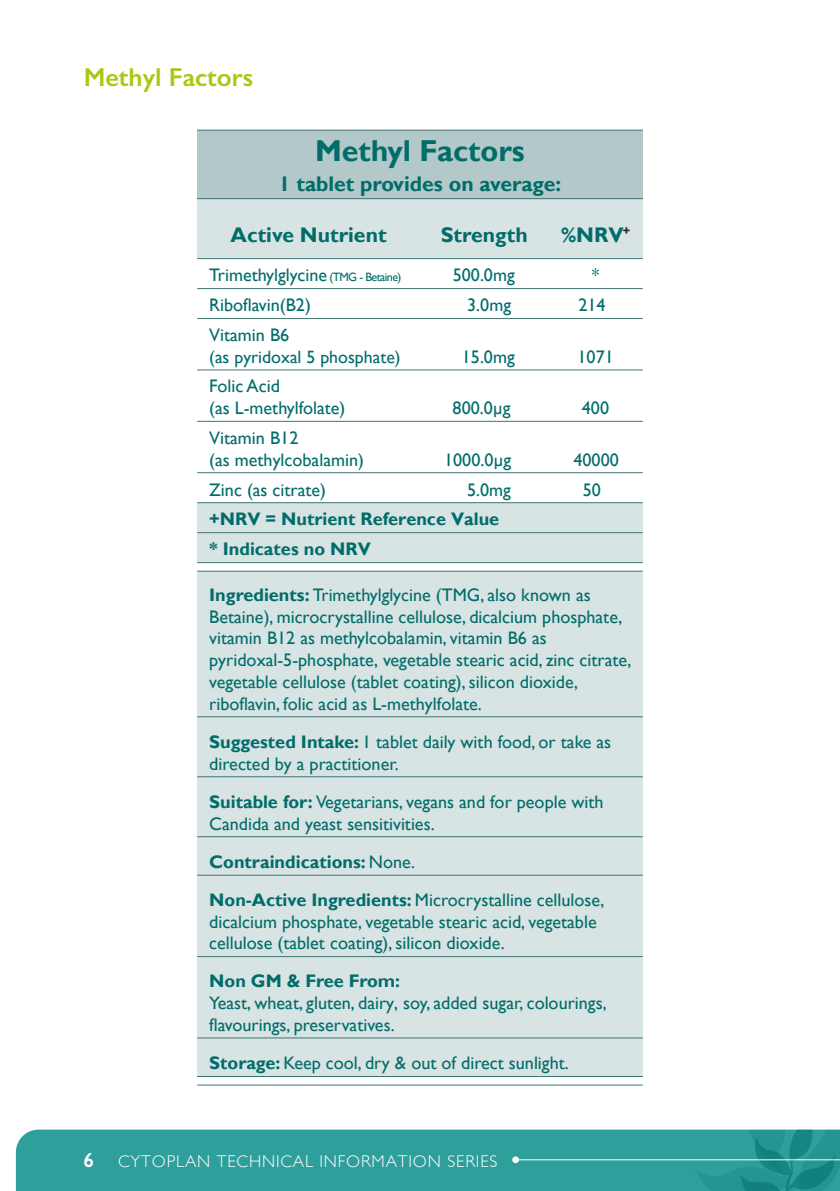
<style>
.page{position:relative;width:840px;height:1191px;background:#fff}
.page>*{position:absolute;margin:0;border:0;box-sizing:border-box;transform-origin:0 0}
.t1{font:700 30.2px "Gill Sans";color:#006d6a}
.t2{font:600 26px "Gill Sans";color:#aac811}
.t3{font:700 21.2px "Gill Sans";color:#006d6a}
.t4{font:18.2px/21.8px "Gill Sans";color:#006d6a}
.t5{font:700 18.2px/30px "Gill Sans";color:#006d6a}
.t6{font:17.8px "Gill Sans";color:#006d6a}
.t7{font:300 17px "Gill Sans";letter-spacing:.05em;color:#fff}
.s1{font-size:12px}
.s2{font-weight:700}
.s3{font-weight:400}
.s4{font-weight:600;font-size:20px}
</style>
<div class="page">
<div style="left:16px;top:1129px;width:678px;height:62px;background:#2f9f9c"></div>
<div style="left:512px;top:1156px;width:6px;height:7px;background:#fff;border-radius:50%"></div>
<svg style="left:694px;top:1129px;width:145px;height:62px;background:#289693"></svg>
<hr style="left:514px;top:1159px;width:325px;height:1px;background:#fff">
<div style="left:197px;top:130px;width:445px;height:69px;background:#b3c8c8"></div>
<div style="left:197px;top:199px;width:223px;height:60px;background:#d8e3e3"></div>
<div style="left:420px;top:199px;width:128px;height:60px;background:#d8e3e3"></div>
<div style="left:548px;top:199px;width:94px;height:60px;background:#d8e3e3"></div>
<div style="left:197px;top:503px;width:445px;height:29px;background:#d8e3e3"></div>
<div style="left:197px;top:532px;width:445px;height:30px;background:#d8e3e3"></div>
<div style="left:197px;top:571px;width:445px;height:146px;background:#d8e3e3"></div>
<div style="left:197px;top:717px;width:445px;height:59px;background:#d8e3e3"></div>
<div style="left:197px;top:776px;width:445px;height:60px;background:#d8e3e3"></div>
<div style="left:197px;top:836px;width:445px;height:39px;background:#d8e3e3"></div>
<div style="left:197px;top:875px;width:445px;height:81px;background:#d8e3e3"></div>
<div style="left:197px;top:956px;width:445px;height:82px;background:#d8e3e3"></div>
<div style="left:197px;top:1038px;width:445px;height:38px;background:#d8e3e3"></div>
<hr style="left:197px;top:130px;width:445px;height:1px;background:#407473">
<hr style="left:197px;top:198px;width:445px;height:1px;background:#407473">
<hr style="left:197px;top:258px;width:445px;height:1px;background:#407473">
<hr style="left:197px;top:288px;width:445px;height:1px;background:#407473">
<hr style="left:197px;top:318px;width:445px;height:1px;background:#407473">
<hr style="left:197px;top:369px;width:445px;height:1px;background:#407473">
<hr style="left:197px;top:421px;width:445px;height:1px;background:#407473">
<hr style="left:197px;top:472px;width:445px;height:1px;background:#407473">
<hr style="left:197px;top:502px;width:445px;height:1px;background:#407473">
<hr style="left:197px;top:532px;width:445px;height:1px;background:#407473">
<hr style="left:197px;top:562px;width:445px;height:1px;background:#407473">
<hr style="left:197px;top:571px;width:445px;height:1px;background:#407473">
<hr style="left:197px;top:716px;width:445px;height:1px;background:#407473">
<hr style="left:197px;top:776px;width:445px;height:1px;background:#407473">
<hr style="left:197px;top:836px;width:445px;height:1px;background:#407473">
<hr style="left:197px;top:875px;width:445px;height:1px;background:#407473">
<hr style="left:197px;top:956px;width:445px;height:1px;background:#407473">
<hr style="left:197px;top:1037px;width:445px;height:1px;background:#407473">
<hr style="left:197px;top:1076px;width:445px;height:1px;background:#407473">
<hr style="left:197px;top:1084px;width:445px;height:1px;background:#407473">
<h2 class="t2" style="left:84px;top:61px;width:171px">Methyl Factors</h2>
<h1 class="t1" style="left:315px;top:132px;width:211px">Methyl Factors</h1>
<p class="t3" style="left:279px;top:171px;width:283px">1 tablet provides on average:</p>
<p class="t3" style="left:230px;top:222px;width:157px">Active Nutrient</p>
<p class="t3" style="left:440px;top:222px;width:88px">Strength</p>
<p class="t3" style="left:560px;top:222px;width:71px">%NRV<sup>+</sup></p>
<p class="t4" style="left:209px;top:265px;width:193px">Trimethylglycine <span class="s1">(TMG - Betaine)</span></p>
<p class="t4" style="left:452px;top:265px;width:63px">500.0mg</p>
<p class="t4" style="left:591px;top:265px;width:9px">*</p>
<p class="t4" style="left:209px;top:295px;width:103px">Riboflavin(B2)</p>
<p class="t4" style="left:467px;top:295px;width:45px">3.0mg</p>
<p class="t4" style="left:578px;top:295px;width:29px">214</p>
<p class="t4" style="left:209px;top:324px;width:81px">Vitamin B6</p>
<p class="t6" style="left:209px;top:346px;width:193px">(as pyridoxal 5 phosphate)</p>
<p class="t4" style="left:461px;top:346px;width:54px">15.0mg</p>
<p class="t4" style="left:577px;top:346px;width:38px">1071</p>
<p class="t4" style="left:209px;top:376px;width:137px">Folic Acid<br>(as L-methylfolate)</p>
<p class="t4" style="left:452px;top:397px;width:59px">800.0µg</p>
<p class="t4" style="left:581px;top:397px;width:29px">400</p>
<p class="t4" style="left:209px;top:427px;width:156px">Vitamin B12<br>(as methylcobalamin)</p>
<p class="t4" style="left:444px;top:449px;width:69px">1000.0µg</p>
<p class="t4" style="left:573px;top:449px;width:47px">40000</p>
<p class="t4" style="left:209px;top:479px;width:118px">Zinc (as citrate)</p>
<p class="t4" style="left:467px;top:479px;width:45px">5.0mg</p>
<p class="t4" style="left:582px;top:479px;width:20px">50</p>
<p class="t5" style="left:209px;top:505px;width:291px">+NRV = Nutrient Reference Value * Indicates no NRV</p>
<p class="t4" style="left:209px;top:584px;width:423px"><span class="s2">Ingredients:</span> Trimethylglycine (TMG, also known as Betaine), microcrystalline cellulose, dicalcium phosphate, vitamin B12 as methylcobalamin, vitamin B6 as pyridoxal-5-phosphate, vegetable stearic acid, zinc citrate, vegetable cellulose (tablet coating), silicon dioxide, riboflavin, folic acid as L-methylfolate.</p>
<p class="t4" style="left:209px;top:731px;width:403px"><span class="s2">Suggested Intake:</span> 1 tablet daily with food, or take as directed by a practitioner.</p>
<p class="t4" style="left:209px;top:791px;width:395px"><span class="s2">Suitable for:</span> Vegetarians, vegans and for people with<br>Candida and yeast sensitivities.</p>
<p class="t5" style="left:209px;top:843px;width:396px;line-height:37.8px">Contraindications: <span class="s3">None.<br></span>Non-Active Ingredients: <span class="s3">Microcrystalline cellulose,</span></p>
<p class="t4" style="left:209px;top:911px;width:389px">dicalcium phosphate, vegetable stearic acid, vegetable cellulose (tablet coating), silicon dioxide.</p>
<p class="t5" style="left:209px;top:966px;width:192px">Non GM &amp; Free From:</p>
<p class="t4" style="left:209px;top:992px;width:399px">Yeast, wheat, gluten, dairy, soy, added sugar, colourings, flavourings, preservatives.</p>
<p class="t4" style="left:209px;top:1052px;width:361px"><span class="s2">Storage:</span> Keep cool, dry &amp; out of direct sunlight.</p>
<p class="t7" style="left:83px;top:1148px;width:415px"><span class="s4">6</span> CYTOPLAN TECHNICAL INFORMATION SERIES</p>
</div>
